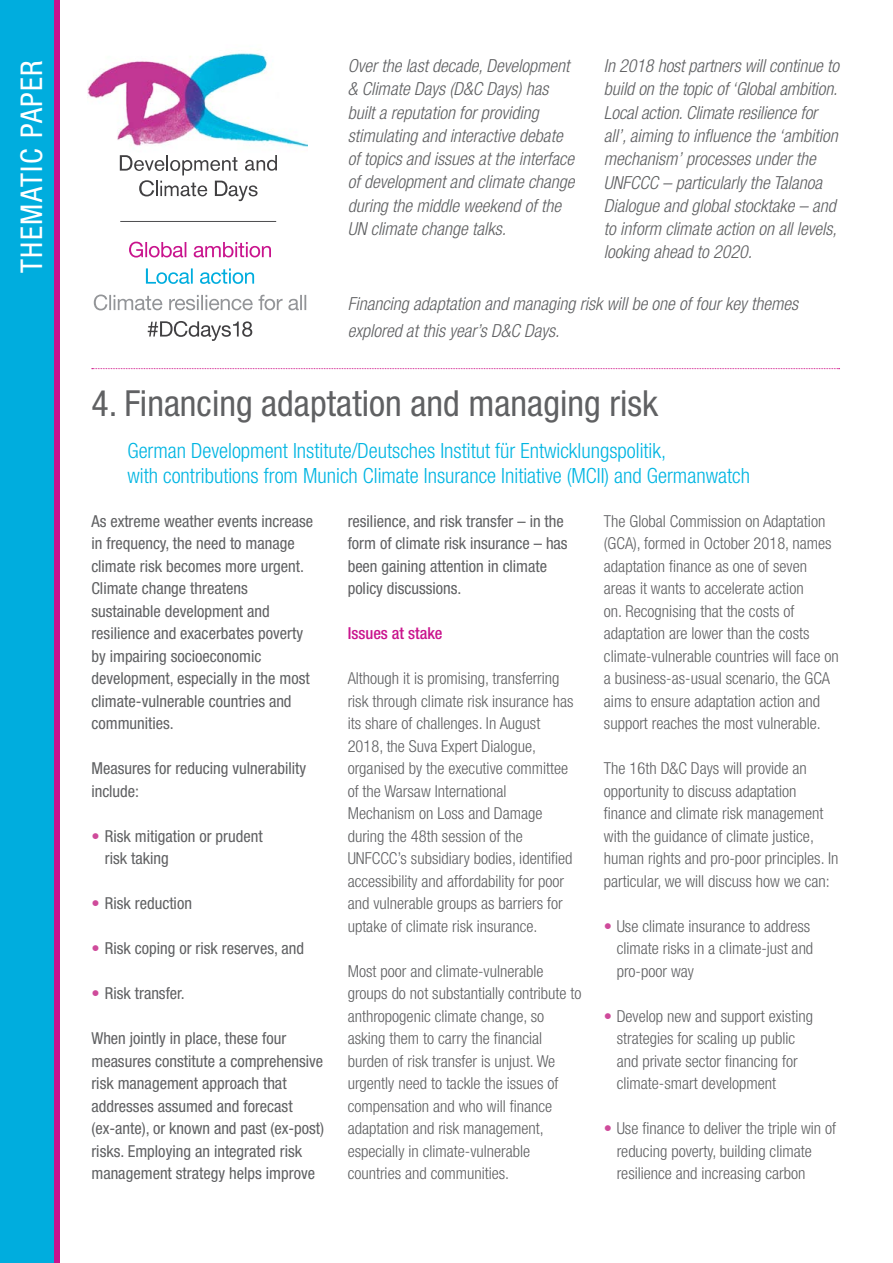
<style>
.page{position:relative;width:893px;height:1263px;background:#fff}
.page>*{position:absolute;margin:0;border:0;box-sizing:border-box;transform-origin:0 0}
.t1{font:condensed 36px "Helvetica Neue LT Std";color:#606163}
.t2{font:condensed 30px "Helvetica Neue LT Std";letter-spacing:.05em;color:#fff}
.t3{font:300 condensed 21px/25.2px "Helvetica Neue LT Std";color:#00b5e2}
.t4{font:italic 300 condensed 18px/23.2px "Helvetica Neue LT Com";color:#606163}
.t5{font:300 condensed 16.5px/22.5px "Helvetica Neue LT Std";color:#606163}
.t6{font:condensed 16.5px/22.5px "Helvetica Neue LT Std";color:#606163}
.t7{font:500 condensed 16.5px "Helvetica Neue LT Std";color:#c9148d}
.s1{color:#cf4b9b}
</style>
<div class="page">
<img style="left:88px;top:53px;width:220px;height:115px">
<svg style="left:120px;top:155px;width:157px;height:46px"></svg>
<hr style="left:120px;top:221px;width:156px;height:1px;background:#4d4d4f">
<svg style="left:148px;top:321px;width:104px;height:20px"></svg>
<svg style="left:94px;top:294px;width:212px;height:16px"></svg>
<svg style="left:146px;top:268px;width:108px;height:16px"></svg>
<svg style="left:129px;top:242px;width:142px;height:16px"></svg>
<div style="left:0;top:0;width:54px;height:1263px;background:#00adde"></div>
<div style="left:54px;top:0;width:6px;height:1263px;background:#c9148d"></div>
<svg style="left:92px;top:368px;width:748px;height:1px"></svg>
<h2 class="t2" style="left:14px;top:273px;width:214px;rotate:-90deg">Thematic Paper</h2>
<p class="t4" style="left:348px;top:54px;width:228px">Over the last decade, Development &amp; Climate Days (D&amp;C Days) has built a reputation for providing stimulating and interactive debate of topics and issues at the interface of development and climate change during the middle weekend of the<br>UN climate change talks.</p>
<p class="t4" style="left:604px;top:54px;width:237px">In 2018 host partners will continue to build on the topic of ‘Global ambition.<br>Local action. Climate resilience for all’, aiming to influence the ‘ambition mechanism’ processes under the UNFCCC – particularly the Talanoa Dialogue and global stocktake – and to inform climate action on all levels, looking ahead to 2020.</p>
<p class="t4" style="left:348px;top:291px;width:452px;line-height:26.2px">Financing adaptation and managing risk will be one of four key themes explored at this year’s D&amp;C Days.</p>
<h1 class="t1" style="left:91px;top:382px;width:568px">4. Financing adaptation and managing risk</h1>
<p class="t3" style="left:127px;top:438px;width:624px">German Development Institute/Deutsches Institut für Entwicklungspolitik,<br>with contributions from Munich Climate Insurance Initiative (MCII) and Germanwatch</p>
<p class="t6" style="left:91px;top:509px;width:223px">As extreme weather events increase in frequency, the need to manage climate risk becomes more urgent.<br>Climate change threatens sustainable development and resilience and exacerbates poverty by impairing socioeconomic development, especially in the most climate-vulnerable countries and communities.</p>
<p class="t6" style="left:91px;top:757px;width:216px">Measures for reducing vulnerability include:</p>
<p class="t6" style="left:105px;top:824px;width:159px;text-indent:-13px"><span class="s1">•</span> Risk mitigation or prudent risk taking</p>
<p class="t6" style="left:91px;top:892px;width:102px"><span class="s1">•</span> Risk reduction</p>
<p class="t6" style="left:91px;top:937px;width:214px"><span class="s1">•</span> Risk coping or risk reserves, and</p>
<p class="t6" style="left:91px;top:982px;width:95px"><span class="s1">•</span> Risk transfer.</p>
<p class="t6" style="left:91px;top:1027px;width:234px">When jointly in place, these four measures constitute a comprehensive risk management approach that addresses assumed and forecast (ex-ante), or known and past (ex-post) risks. Employing an integrated risk management strategy helps improve</p>
<p class="t6" style="left:348px;top:509px;width:221px">resilience, and risk transfer – in the form of climate risk insurance – has been gaining attention in climate policy discussions.</p>
<p class="t7" style="left:348px;top:623px;width:96px">Issues at stake</p>
<p class="t5" style="left:348px;top:667px;width:227px">Although it is promising, transferring risk through climate risk insurance has its share of challenges. In August 2018, the Suva Expert Dialogue, organised by the executive committee of the Warsaw International Mechanism on Loss and Damage during the 48th session of the UNFCCC’s subsidiary bodies, identified accessibility and affordability for poor and vulnerable groups as barriers for uptake of climate risk insurance.</p>
<p class="t5" style="left:348px;top:959px;width:235px">Most poor and climate-vulnerable groups do not substantially contribute to anthropogenic climate change, so asking them to carry the financial burden of risk transfer is unjust. We urgently need to tackle the issues of compensation and who will finance adaptation and risk management, especially in climate-vulnerable countries and communities.</p>
<p class="t5" style="left:604px;top:509px;width:236px">The Global Commission on Adaptation (GCA), formed in October 2018, names adaptation finance as one of seven areas it wants to accelerate action<br>on. Recognising that the costs of adaptation are lower than the costs climate-vulnerable countries will face on a business-as-usual scenario, the GCA aims to ensure adaptation action and support reaches the most vulnerable.</p>
<p class="t5" style="left:604px;top:757px;width:236px">The 16th D&amp;C Days will provide an opportunity to discuss adaptation finance and climate risk management with the guidance of climate justice, human rights and pro-poor principles. In particular, we will discuss how we can:</p>
<p class="t5" style="left:617px;top:915px;width:198px;text-indent:-13px"><span class="s1">•</span> Use climate insurance to address climate risks in a climate-just and pro-poor way</p>
<p class="t5" style="left:617px;top:1005px;width:198px;text-indent:-13px"><span class="s1">•</span> Develop new and support existing strategies for scaling up public and private sector financing for climate-smart development</p>
<p class="t5" style="left:617px;top:1117px;width:221px;text-indent:-13px"><span class="s1">•</span> Use finance to deliver the triple win of reducing poverty, building climate resilience and increasing carbon</p>
</div>
